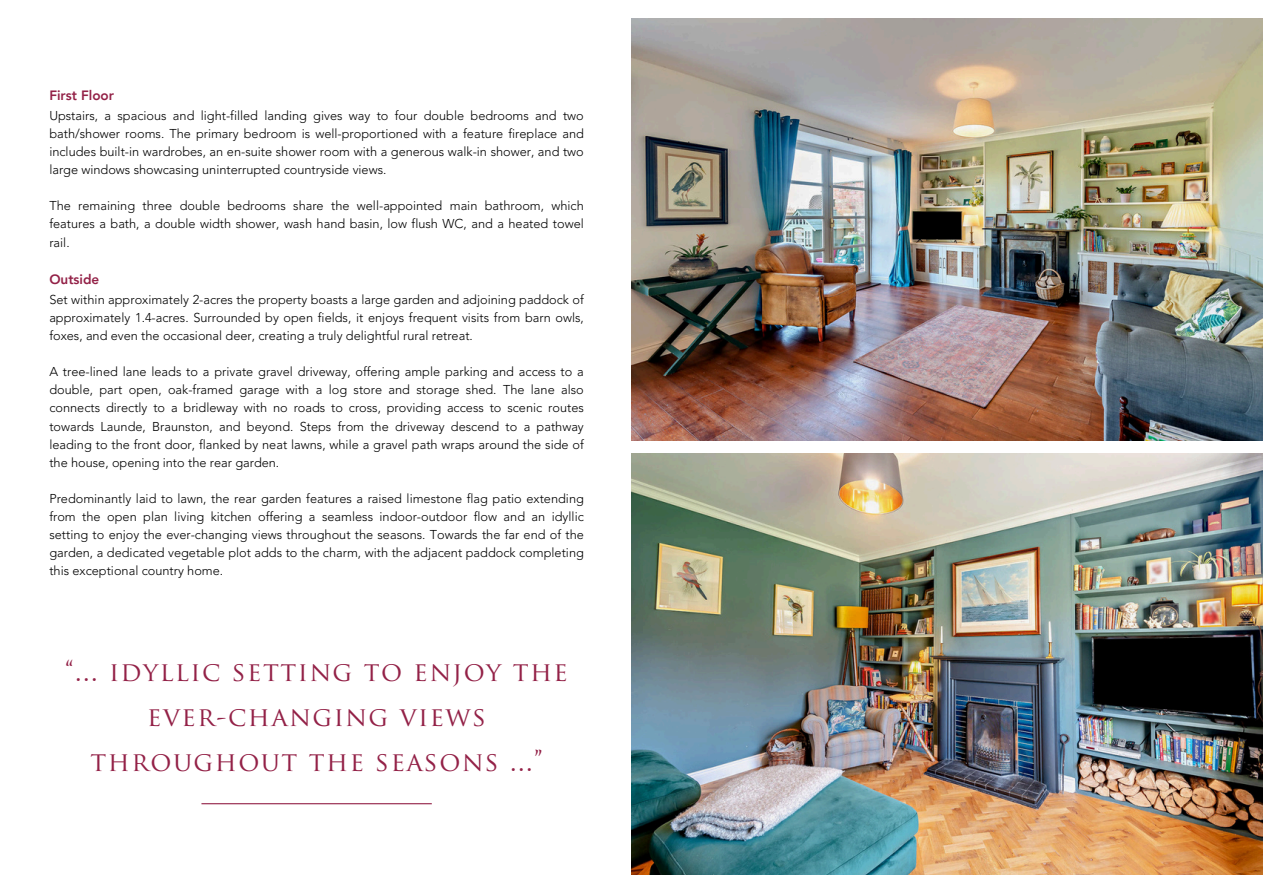
<style>
.page{position:relative;width:1263px;height:894px;background:#fff}
.page>*{position:absolute;margin:0;border:0;box-sizing:border-box;transform-origin:0 0}
.t1{font:26.1px/45px "Trajan Pro";letter-spacing:.055em;color:#932147;text-align:center}
.t2{font:800 13.5px "Avenir LT Pro";color:#932147}
.t3{font:300 12.75px/18px "Avenir";color:#000;text-align:justify}
</style>
<div class="page">
<hr style="left:201px;top:802px;width:231px;height:2px;background:#932147">
<img style="left:631px;top:19px;width:632px;height:421px">
<img style="left:631px;top:453px;width:632px;height:421px">
<p class="t2" style="left:49px;top:90px;width:66px">First Floor</p>
<h2 class="t3" style="left:49px;top:107px;width:536px">Upstairs, a spacious and light-filled landing gives way to four double bedrooms and two bath/shower rooms. The primary bedroom is well-proportioned with a feature fireplace and includes built-in wardrobes, an en-suite shower room with a generous walk-in shower, and two large windows showcasing uninterrupted countryside views.</h2>
<p class="t3" style="left:49px;top:197px;width:536px">The remaining three double bedrooms share the well-appointed main bathroom, which features a bath, a double width shower, wash hand basin, low flush WC, and a heated towel rail.</p>
<h1 class="t2" style="left:49px;top:274px;width:52px">Outside</h1>
<p class="t3" style="left:49px;top:291px;width:536px">Set within approximately 2-acres the property boasts a large garden and adjoining paddock of approximately 1.4-acres. Surrounded by open fields, it enjoys frequent visits from barn owls, foxes, and even the occasional deer, creating a truly delightful rural retreat.</p>
<p class="t3" style="left:49px;top:363px;width:536px">A tree-lined lane leads to a private gravel driveway, offering ample parking and access to a double, part open, oak-framed garage with a log store and storage shed. The lane also connects directly to a bridleway with no roads to cross, providing access to scenic routes towards Launde, Braunston, and beyond. Steps from the driveway descend to a pathway leading to the front door, flanked by neat lawns, while a gravel path wraps around the side of the house, opening into the rear garden.</p>
<p class="t3" style="left:49px;top:489px;width:536px">Predominantly laid to lawn, the rear garden features a raised limestone flag patio extending from the open plan living kitchen offering a seamless indoor-outdoor flow and an idyllic setting to enjoy the ever-changing views throughout the seasons. Towards the far end of the garden, a dedicated vegetable plot adds to the charm, with the adjacent paddock completing this exceptional country home.</p>
<h2 class="t1" style="left:65px;top:652px;width:504px">“... IDYLLIC SETTING TO ENJOY THE<br>EVER-CHANGING VIEWS<br>THROUGHOUT THE SEASONS ...”</h2>
</div>
